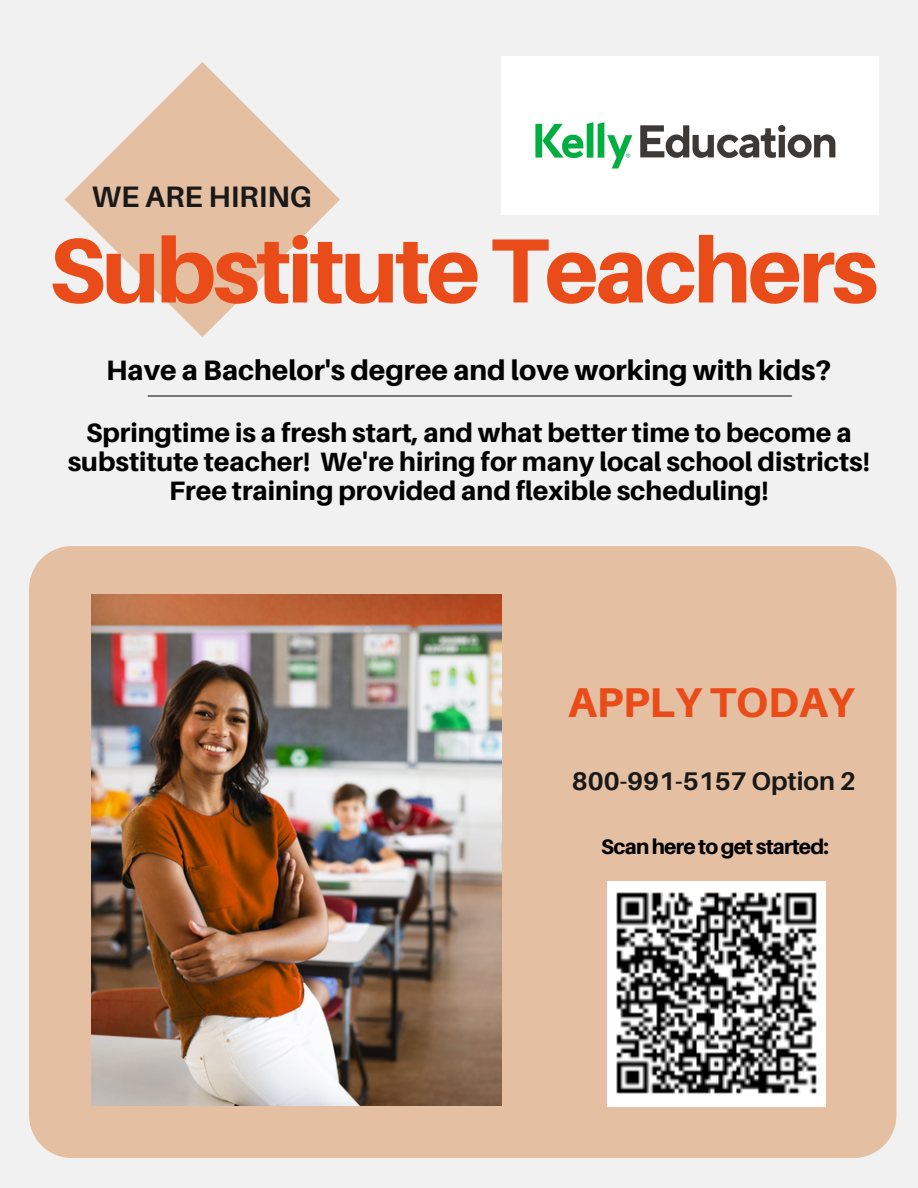
<style>
.page{position:relative;width:918px;height:1188px;background:#f1f1f1}
.page>*{position:absolute;margin:0;border:0;box-sizing:border-box;transform-origin:0 0}
.t1{font:800 91.35px "Aileron";letter-spacing:-.035em;color:#ea4c19}
.t2{font:800 41.7px "Aileron";color:#ea4c19}
.t3{font:700 29.7px "Aileron";color:#191919}
.t4{font:800 28.05px "Aileron";color:#000}
.t5{font:800 26.55px/29.2px "Aileron";color:#000;text-align:center}
.t6{font:700 25.5px "Aileron";color:#191919}
.t7{font:800 21px "Aileron";letter-spacing:-.035em;color:#000}
</style>
<div class="page">
<hr style="left:148px;top:395px;width:644px;height:2px;background:#191919">
<svg style="left:65px;top:62px;width:275px;height:275px"></svg>
<div style="left:29px;top:546px;width:867px;height:611px;background:#e5bfa1"></div>
<img style="left:502px;top:56px;width:377px;height:159px">
<img style="left:607px;top:881px;width:219px;height:225px">
<img style="left:92px;top:594px;width:409px;height:512px">
<p class="t3" style="left:92px;top:178px;width:221px">WE ARE HIRING</p>
<h1 class="t1" style="left:49px;top:214px;width:831px">SubstituteTeachers</h1>
<p class="t4" style="left:106px;top:353px;width:727px">Have a Bachelor's degree and love working with kids?</p>
<p class="t5" style="left:68px;top:417px;width:804px">Springtime is a fresh start, and what better time to become a substitute teacher! We're hiring for many local school districts!<br>Free training provided and flexible scheduling!</p>
<h2 class="t2" style="left:568px;top:676px;width:288px">APPLY TODAY</h2>
<p class="t6" style="left:572px;top:765px;width:286px">800-991-5157 Option 2</p>
<p class="t7" style="left:601px;top:834px;width:229px">Scanheretogetstarted:</p>
</div>
